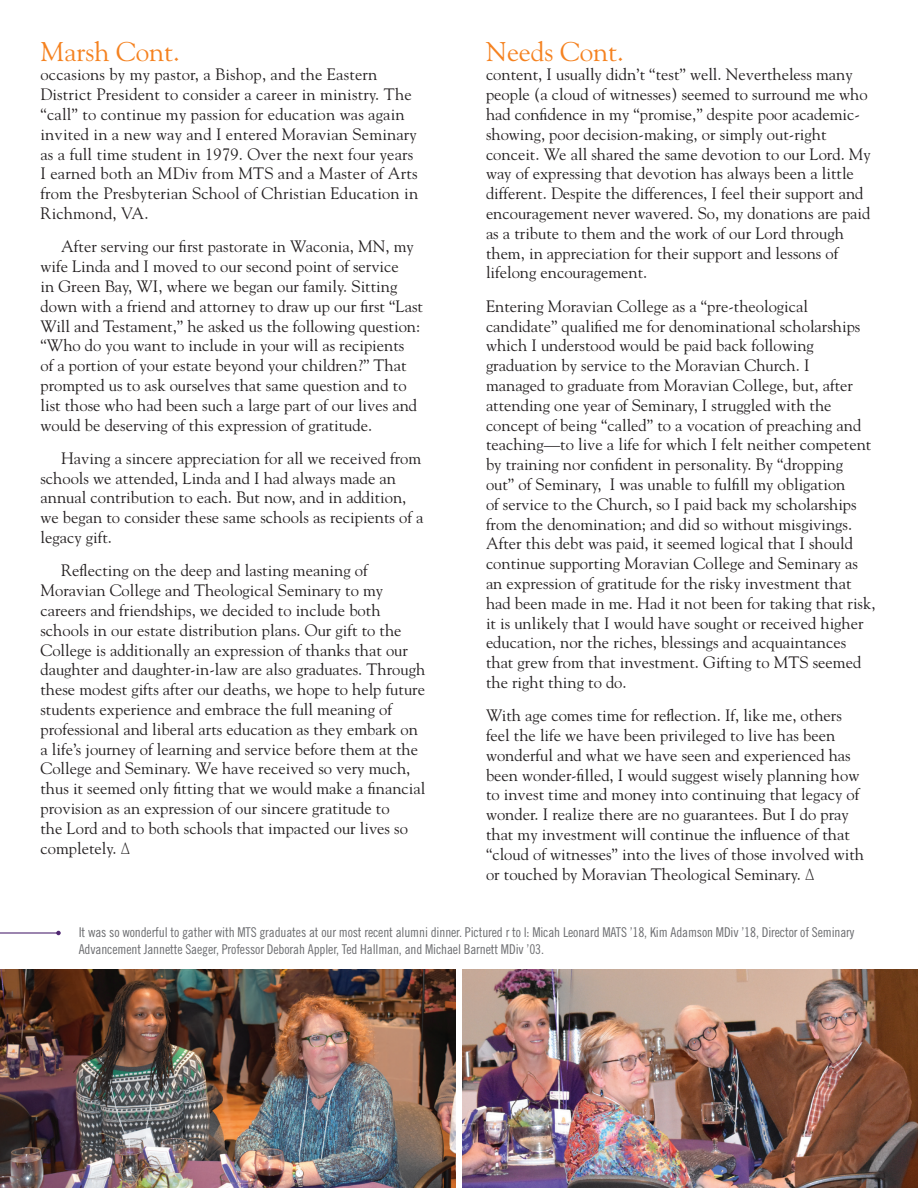
<style>
.page{position:relative;width:918px;height:1188px;background:#fff}
.page>*{position:absolute;margin:0;border:0;box-sizing:border-box;transform-origin:0 0}
.t1{font:27px "Goudy Std";color:#f58220}
.t2{font:16.5px/19.8px "Goudy Std";color:#231f20}
.t3{font:16.5px "Trade Gothic LT Std Cn 18";color:#231f20}
.t4{font:13.5px/16.2px "Trade Gothic LT Std Cn 18";letter-spacing:-.01em;color:#6c6d70}
</style>
<div class="page">
<img style="left:61px;top:970px;width:395px;height:218px">
<img style="left:462px;top:970px;width:456px;height:218px">
<img style="left:0;top:931px;width:61px;height:257px">
<h1 class="t1" style="left:40px;top:35px;width:141px">Marsh Cont.</h1>
<p class="t2" style="left:40px;top:65px;width:379px">occasions by my pastor, a Bishop, and the Eastern District President to consider a career in ministry. The “call” to continue my passion for education was again invited in a new way and I entered Moravian Seminary as a full time student in 1979. Over the next four years I earned both an MDiv from MTS and a Master of Arts from the Presbyterian School of Christian Education in Richmond, VA.</p>
<p class="t2" style="left:40px;top:236px;width:384px;text-indent:21px">After serving our first pastorate in Waconia, MN, my wife Linda and I moved to our second point of service<br>in Green Bay, WI, where we began our family. Sitting down with a friend and attorney to draw up our first “Last Will and Testament,” he asked us the following question: “Who do you want to include in your will as recipients<br>of a portion of your estate beyond your children?” That prompted us to ask ourselves that same question and to list those who had been such a large part of our lives and would be deserving of this expression of gratitude.</p>
<p class="t2" style="left:40px;top:448px;width:385px;text-indent:21px">Having a sincere appreciation for all we received from schools we attended, Linda and I had always made an annual contribution to each. But now, and in addition, we began to consider these same schools as recipients of a legacy gift.</p>
<p class="t2" style="left:40px;top:560px;width:386px;text-indent:21px">Reflecting on the deep and lasting meaning of Moravian College and Theological Seminary to my careers and friendships, we decided to include both schools in our estate distribution plans. Our gift to the College is additionally an expression of thanks that our daughter and daughter-in-law are also graduates. Through these modest gifts after our deaths, we hope to help future students experience and embrace the full meaning of professional and liberal arts education as they embark on a life’s journey of learning and service before them at the College and Seminary. We have received so very much, thus it seemed only fitting that we would make a financial provision as an expression of our sincere gratitude to<br>the Lord and to both schools that impacted our lives so completely. ∆</p>
<h1 class="t1" style="left:486px;top:35px;width:139px">Needs Cont.</h1>
<p class="t2" style="left:486px;top:65px;width:386px">content, I usually didn’t “test” well. Nevertheless many people (a cloud of witnesses) seemed to surround me who had confidence in my “promise,” despite poor academic&shy;showing, poor decision-making, or simply out-right conceit. We all shared the same devotion to our Lord. My way of expressing that devotion has always been a little different. Despite the differences, I feel their support and encouragement never wavered. So, my donations are paid as a tribute to them and the work of our Lord through them, in appreciation for their support and lessons of lifelong encouragement.</p>
<p class="t2" style="left:486px;top:296px;width:391px">Entering Moravian College as a “pre-theological candidate” qualified me for denominational scholarships which I understood would be paid back following graduation by service to the Moravian Church. I<br>managed to graduate from Moravian College, but, after attending one year of Seminary, I struggled with the concept of being “called” to a vocation of preaching and teaching—to live a life for which I felt neither competent by training nor confident in personality. By “dropping out” of Seminary, I was unable to fulfill my obligation<br>of service to the Church, so I paid back my scholarships from the denomination; and did so without misgivings.<br>After this debt was paid, it seemed logical that I should continue supporting Moravian College and Seminary as an expression of gratitude for the risky investment that had been made in me. Had it not been for taking that risk, it is unlikely that I would have sought or received higher education, nor the riches, blessings and acquaintances that grew from that investment. Gifting to MTS seemed the right thing to do.</p>
<p class="t2" style="left:486px;top:705px;width:380px">With age comes time for reflection. If, like me, others feel the life we have been privileged to live has been wonderful and what we have seen and experienced has been wonder-filled, I would suggest wisely planning how to invest time and money into continuing that legacy of wonder. I realize there are no guarantees. But I do pray that my investment will continue the influence of that “cloud of witnesses” into the lives of those involved with or touched by Moravian Theological Seminary. ∆</p>
<p class="t4" style="left:79px;top:924px;width:777px">It was so wonderful to gather with MTS graduates at our most recent alumni dinner. Pictured r to l: Micah Leonard MATS ’18, Kim Adamson MDiv ’18, Director of Seminary<br>Advancement Jannette Saeger, Professor Deborah Appler, Ted Hallman, and Michael Barnett MDiv ’03.</p>
<p class="t3" style="left:40px;top:1144px;width:9px">2</p>
</div>
